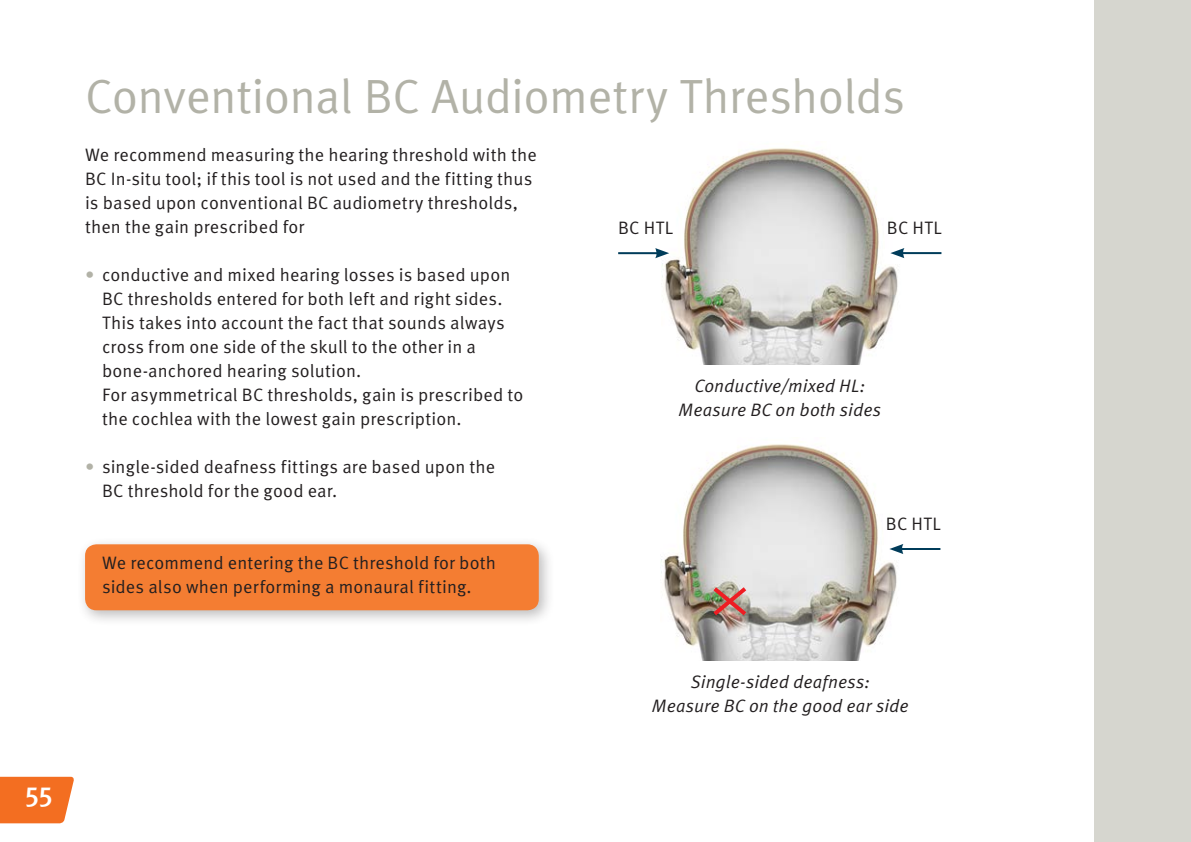
<style>
.page{position:relative;width:1191px;height:842px;background:#fff}
.page>*{position:absolute;margin:0;border:0;box-sizing:border-box;transform-origin:0 0}
.t1{font:48px "Meta Pro OM";letter-spacing:-.015em;color:#b2b2a7}
.t2{font:500 28px "Meta Pro OM";color:#fff}
.t3{font:18px/24px "Meta Pro OM";letter-spacing:.005em;color:#231f20}
.t4{font:italic 18px/24px "Meta Pro OM";letter-spacing:.005em;color:#231f20;text-align:center}
.s1{color:#b2b2a7}
</style>
<div class="page">
<div style="left:1094px;top:0;width:97px;height:842px;background:#d6d6cf"></div>
<svg style="left:0;top:777px;width:74px;height:46px;background:#f37730"></svg>
<div style="left:77px;top:536px;width:478px;height:90px;background:#231f20;opacity:.3"></div>
<div style="left:85px;top:544px;width:454px;height:66px;background:#f47d32;border-radius:11px"></div>
<img style="left:661px;top:444px;width:236px;height:217px">
<hr style="left:900px;top:548px;width:40px;height:2px;background:#003c5a">
<svg style="left:889px;top:544px;width:14px;height:10px"></svg>
<svg style="left:709px;top:583px;width:41px;height:36px"></svg>
<img style="left:662px;top:148px;width:236px;height:217px">
<hr style="left:901px;top:252px;width:40px;height:2px;background:#003c5a">
<svg style="left:890px;top:248px;width:14px;height:10px"></svg>
<hr style="left:618px;top:252px;width:40px;height:2px;background:#003c5a">
<svg style="left:655px;top:248px;width:14px;height:10px"></svg>
<h2 class="t2" style="left:25px;top:779px;width:30px">55</h2>
<h1 class="t1" style="left:85px;top:68px;width:822px">Conventional BC Audiometry Thresholds</h1>
<p class="t3" style="left:85px;top:143px;width:453px">We recommend measuring the hearing threshold with the BC In-situ tool; if this tool is not used and the fitting thus is based upon conventional BC audiometry thresholds, then the gain prescribed for</p>
<p class="t3" style="left:102px;top:263px;width:423px;text-indent:-17px"><span class="s1">•</span> conductive and mixed hearing losses is based upon BC thresholds entered for both left and right sides.<br>This takes into account the fact that sounds always cross from one side of the skull to the other in a bone-anchored hearing solution.<br>For asymmetrical BC thresholds, gain is prescribed to the cochlea with the lowest gain prescription.</p>
<p class="t3" style="left:102px;top:455px;width:395px;text-indent:-17px"><span class="s1">•</span> single-sided deafness fittings are based upon the<br>BC threshold for the good ear.</p>
<p class="t3" style="left:618px;top:216px;width:56px">BC HTL</p>
<p class="t3" style="left:887px;top:216px;width:56px">BC HTL</p>
<p class="t4" style="left:678px;top:375px;width:204px">Conductive/mixed HL:<br>Measure BC on both sides</p>
<p class="t3" style="left:102px;top:551px;width:395px">We recommend entering the BC threshold for both sides also when performing a monaural fitting.</p>
<p class="t3" style="left:886px;top:512px;width:56px">BC HTL</p>
<p class="t4" style="left:652px;top:671px;width:258px">Single-sided deafness:<br>Measure BC on the good ear side</p>
</div>
